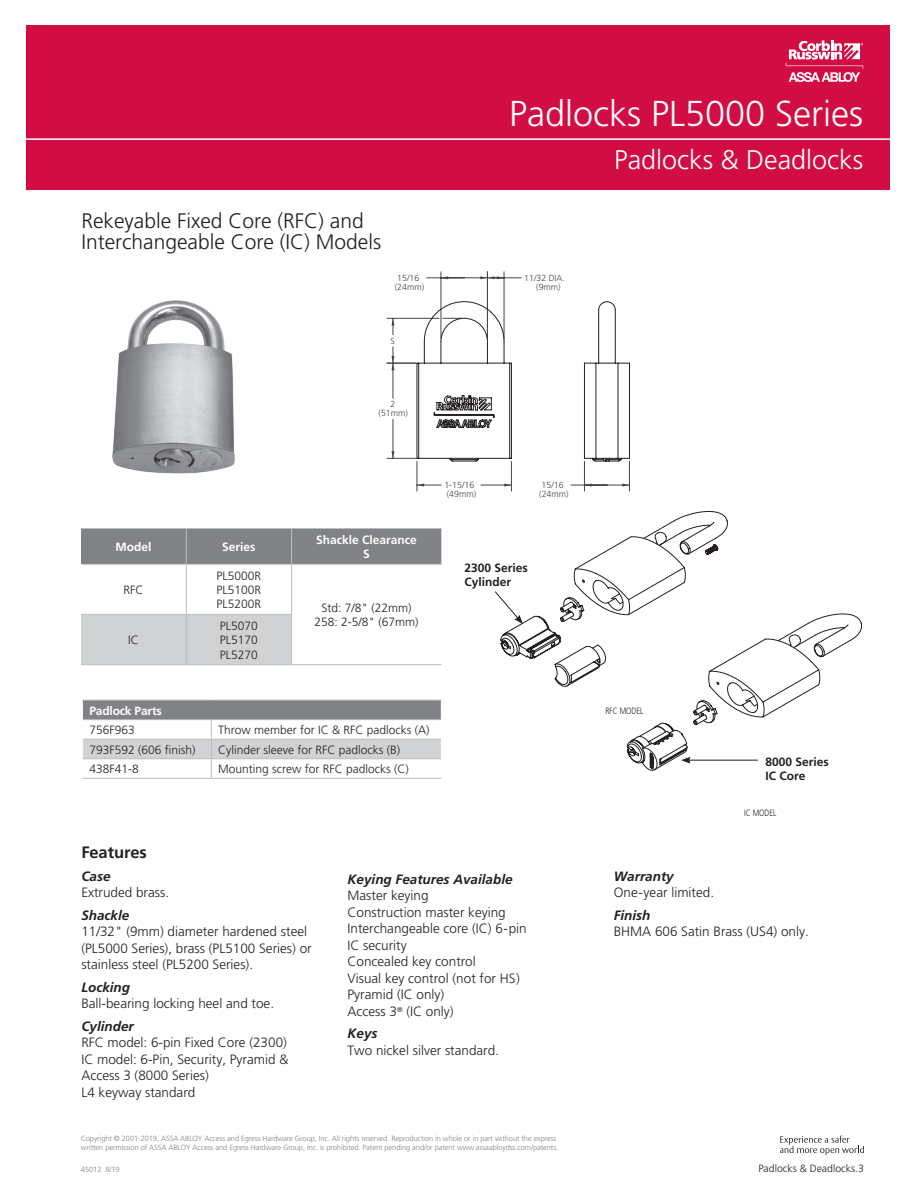
<style>
.page{position:relative;width:918px;height:1188px;background:#fff}
.page>*{position:absolute;margin:0;border:0;box-sizing:border-box;transform-origin:0 0}
.t1{font:300 36px "Frutiger";color:#fff}
.t2{font:300 27px "Frutiger";color:#fff}
.t3{font:300 21px/21px "Frutiger";color:#231f20}
.subhead{font:700 16.5px "Frutiger";letter-spacing:-.005em;color:#231f20}
.text{font:300 13.5px/16.5px "Frutiger";color:#231f20}
.text_head{font:italic 700 13.5px "Frutiger CE";color:#231f20}
.text-2{font:italic 700 13.5px "Frutiger CE";color:#231f20}
.t4{font:300 12px "Frutiger";color:#231f20}
.t5{font:700 12px "Frutiger";color:#fff}
.t6{font:700 12px/14.4px "Frutiger";color:#231f20}
.t7{font:300 10.5px "Frutiger";color:#231f20}
.t8{font:300 9.15px "Frutiger";color:#231f20;scale:.8 1}
.t9{font:300 8.85px/9px "Frutiger";color:#454647}
.t10{font:300 7.5px/9px "Frutiger";letter-spacing:-.01em;color:#808285}
</style>
<div class="page">
<svg style="left:780px;top:1136px;width:84px;height:19px"></svg>
<img style="left:112px;top:300px;width:123px;height:174px">
<div style="left:26px;top:25px;width:864px;height:165px;background:#d20d44"></div>
<hr style="left:15px;top:138px;width:890px;height:2px;background:#fff">
<svg style="left:786px;top:40px;width:78px;height:42px"></svg>
<div style="left:81px;top:529px;width:360px;height:35px;background:#808285"></div>
<div style="left:81px;top:615px;width:210px;height:49px;background:#d1d2d4"></div>
<hr style="left:81px;top:528px;width:105px;height:1px;background:#bcbdc0">
<hr style="left:186px;top:528px;width:106px;height:1px;background:#bcbdc0">
<hr style="left:186px;top:529px;width:1px;height:35px;background:#bcbdc0">
<hr style="left:292px;top:528px;width:149px;height:1px;background:#bcbdc0">
<hr style="left:291px;top:529px;width:1px;height:35px;background:#bcbdc0">
<hr style="left:81px;top:564px;width:105px;height:1px;background:#bcbdc0">
<hr style="left:186px;top:564px;width:106px;height:1px;background:#bcbdc0">
<hr style="left:186px;top:565px;width:1px;height:49px;background:#bcbdc0">
<hr style="left:292px;top:564px;width:149px;height:1px;background:#bcbdc0">
<hr style="left:291px;top:565px;width:1px;height:49px;background:#bcbdc0">
<hr style="left:292px;top:664px;width:149px;height:1px;background:#bcbdc0">
<hr style="left:81px;top:614px;width:105px;height:1px;background:#bcbdc0">
<hr style="left:186px;top:614px;width:106px;height:1px;background:#bcbdc0">
<hr style="left:186px;top:615px;width:1px;height:49px;background:#bcbdc0">
<hr style="left:291px;top:615px;width:1px;height:49px;background:#bcbdc0">
<hr style="left:81px;top:664px;width:105px;height:1px;background:#bcbdc0">
<hr style="left:186px;top:664px;width:106px;height:1px;background:#bcbdc0">
<hr style="left:441px;top:272px;width:1px;height:67px;background:#454647">
<hr style="left:427px;top:277px;width:37px;height:1px;background:#454647">
<hr style="left:487px;top:272px;width:1px;height:67px;background:#454647">
<hr style="left:504px;top:272px;width:1px;height:67px;background:#454647">
<svg style="left:441px;top:276px;width:80px;height:3px"></svg>
<hr style="left:417px;top:461px;width:1px;height:30px;background:#454647">
<hr style="left:511px;top:461px;width:1px;height:30px;background:#454647">
<hr style="left:481px;top:485px;width:30px;height:1px;background:#454647">
<svg style="left:417px;top:484px;width:24px;height:3px"></svg>
<svg style="left:504px;top:484px;width:7px;height:3px"></svg>
<hr style="left:584px;top:461px;width:1px;height:30px;background:#454647">
<hr style="left:629px;top:461px;width:1px;height:30px;background:#454647">
<hr style="left:571px;top:485px;width:36px;height:1px;background:#454647">
<svg style="left:585px;top:484px;width:44px;height:3px"></svg>
<svg style="left:616px;top:362px;width:14px;height:100px"></svg>
<svg style="left:386px;top:301px;width:230px;height:161px"></svg>
<svg style="left:82px;top:700px;width:360px;height:78px"></svg>
<hr style="left:82px;top:778px;width:129px;height:1px;background:#bcbdc0">
<hr style="left:211px;top:778px;width:231px;height:1px;background:#bcbdc0">
<svg style="left:495px;top:511px;width:367px;height:260px"></svg>
<p class="t1" style="left:509px;top:93px;width:356px">Padlocks PL5000 Series</p>
<p class="t2" style="left:614px;top:145px;width:251px">Padlocks &amp; Deadlocks</p>
<p class="t3" style="left:81px;top:211px;width:301px">Rekeyable Fixed Core (RFC) and<br>Interchangeable Core (IC) Models</p>
<p class="t9" style="left:395px;top:273px;width:31px">15/16 (24mm)</p>
<p class="t9" style="left:536px;top:273px;width:30px;text-indent:-12px">11/32 DIA. (9mm)</p>
<p class="t9" style="left:391px;top:336px;width:6px">S</p>
<p class="t9" style="left:379px;top:400px;width:31px;text-align:center">2 (51mm)</p>
<p class="t5" style="left:116px;top:540px;width:37px">Model</p>
<p class="t5" style="left:222px;top:540px;width:35px">Series</p>
<p class="t5" style="left:316px;top:533px;width:102px">Shackle Clearance</p>
<p class="t5" style="left:363px;top:547px;width:8px">S</p>
<p class="t4" style="left:124px;top:583px;width:22px">RFC</p>
<p class="t4" style="left:128px;top:633px;width:12px">IC</p>
<p class="t4" style="left:217px;top:569px;width:46px">PL5000R</p>
<p class="t4" style="left:217px;top:583px;width:46px">PL5100R</p>
<p class="t4" style="left:217px;top:598px;width:46px">PL5200R</p>
<p class="t4" style="left:321px;top:601px;width:92px">Std: 7/8" (22mm)</p>
<p class="t4" style="left:314px;top:615px;width:106px">258: 2-5/8" (67mm)</p>
<p class="t4" style="left:220px;top:619px;width:40px">PL5070</p>
<p class="t4" style="left:220px;top:633px;width:40px">PL5170</p>
<p class="t4" style="left:220px;top:648px;width:40px">PL5270</p>
<p class="t9" style="left:444px;top:480px;width:33px">1-15/16 (49mm)</p>
<p class="t9" style="left:539px;top:480px;width:31px">15/16 (24mm)</p>
<p class="t6" style="left:465px;top:561px;width:65px">2300 Series<br>Cylinder</p>
<p class="t5" style="left:89px;top:703px;width:74px">Padlock Parts</p>
<p class="t4" style="left:89px;top:723px;width:47px">756F963</p>
<p class="t4" style="left:218px;top:723px;width:213px">Throw member for IC &amp; RFC padlocks (A)</p>
<p class="t4" style="left:89px;top:743px;width:108px">793F592 (606 finish)</p>
<p class="t4" style="left:218px;top:743px;width:184px">Cylinder sleeve for RFC padlocks (B)</p>
<p class="t4" style="left:89px;top:762px;width:51px">438F41-8</p>
<p class="t4" style="left:218px;top:762px;width:192px">Mounting screw for RFC padlocks (C)</p>
<p class="subhead" style="left:81px;top:843px;width:67px">Features</p>
<p class="text_head" style="left:81px;top:868px;width:31px">Case</p>
<p class="text" style="left:81px;top:884px;width:89px">Extruded brass.</p>
<p class="text_head" style="left:81px;top:907px;width:50px">Shackle</p>
<p class="text" style="left:81px;top:923px;width:232px">11/32" (9mm) diameter hardened steel (PL5000 Series), brass (PL5100 Series) or stainless steel (PL5200 Series).</p>
<p class="text_head" style="left:81px;top:979px;width:50px">Locking</p>
<p class="text" style="left:81px;top:995px;width:194px">Ball-bearing locking heel and toe.</p>
<p class="text_head" style="left:81px;top:1018px;width:54px">Cylinder</p>
<p class="text" style="left:81px;top:1034px;width:207px">RFC model: 6-pin Fixed Core (2300)</p>
<p class="text" style="left:81px;top:1051px;width:209px">IC model: 6-Pin, Security, Pyramid &amp;<br>Access 3 (8000 Series)</p>
<p class="text" style="left:81px;top:1084px;width:116px">L4 keyway standard</p>
<p class="text-2" style="left:348px;top:871px;width:167px">Keying Features Available</p>
<p class="text" style="left:348px;top:887px;width:82px">Master keying</p>
<p class="text" style="left:348px;top:904px;width:160px">Construction master keying</p>
<p class="text" style="left:348px;top:920px;width:181px">Interchangeable core (IC) 6-pin</p>
<p class="text" style="left:348px;top:937px;width:61px">IC security</p>
<p class="text" style="left:348px;top:953px;width:130px">Concealed key control</p>
<p class="text" style="left:348px;top:970px;width:174px">Visual key control (not for HS)<br>Pyramid (IC only)</p>
<p class="text" style="left:348px;top:1003px;width:108px">Access 3<sup>®</sup> (IC only)</p>
<p class="text_head" style="left:348px;top:1026px;width:32px">Keys</p>
<p class="text" style="left:348px;top:1042px;width:153px">Two nickel silver standard.</p>
<p class="t8" style="left:606px;top:706px;width:49px">RFC MODEL</p>
<p class="t6" style="left:765px;top:755px;width:65px">8000 Series</p>
<p class="t6" style="left:765px;top:769px;width:42px">IC Core</p>
<p class="t8" style="left:744px;top:808px;width:42px">IC MODEL</p>
<p class="text_head" style="left:614px;top:868px;width:62px">Warranty</p>
<p class="text" style="left:614px;top:884px;width:102px">One-year limited.</p>
<p class="text_head" style="left:614px;top:907px;width:38px">Finish</p>
<p class="text" style="left:614px;top:923px;width:197px">BHMA 606 Satin Brass (US4) only.</p>
<p class="t10" style="left:81px;top:1134px;width:479px">Copyright © 2001-2019, ASSA ABLOY Access and Egress Hardware Group, Inc. All rights reserved. Reproduction in whole or in part without the express written permission of ASSA ABLOY Access and Egress Hardware Group, Inc. is prohibited. Patent pending and/or patent www.assaabloydss.com/patents.</p>
<p class="t10" style="left:81px;top:1165px;width:40px">45012 8/19</p>
<p class="t7" style="left:758px;top:1163px;width:107px">Padlocks &amp; Deadlocks.3</p>
</div>
